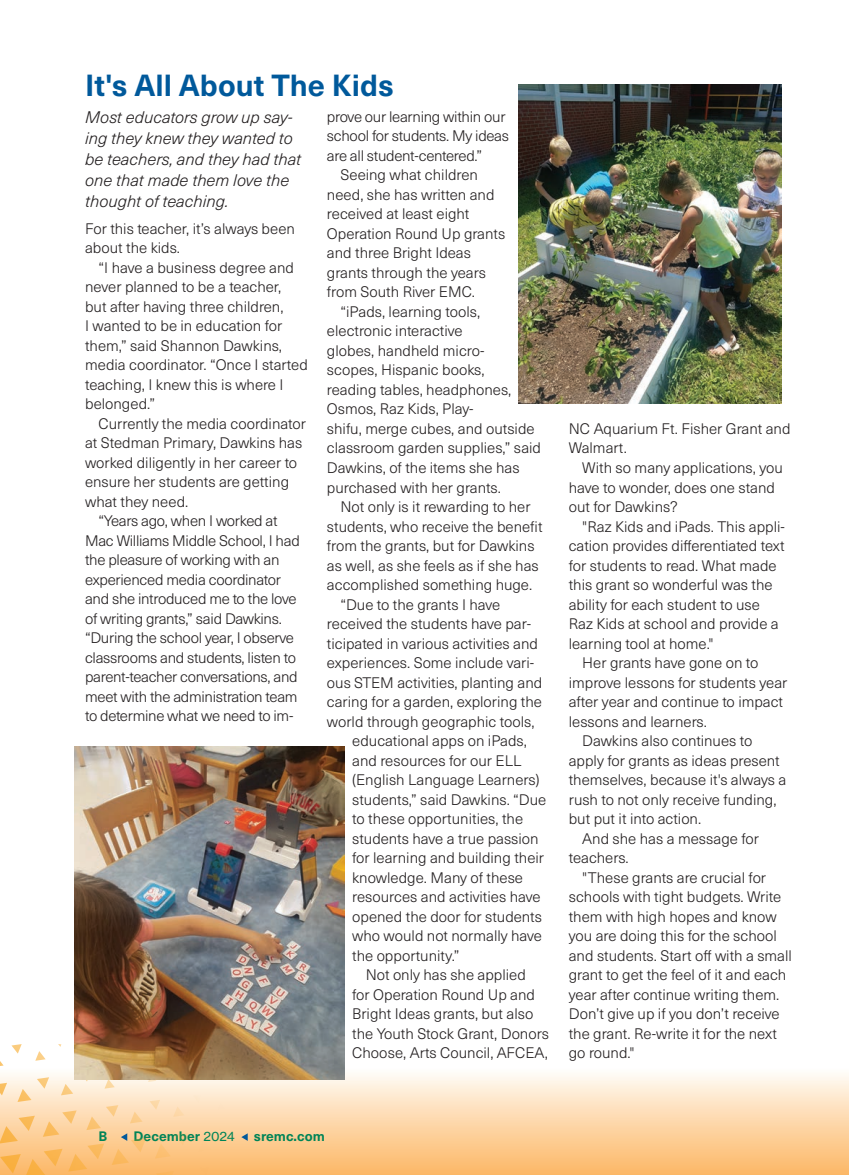
<style>
.page{position:relative;width:851px;height:1175px;background:#fff}
.page>*{position:absolute;margin:0;border:0;box-sizing:border-box;transform-origin:0 0}
.Headline-23{font:700 30px "Neue Haas Unica W1 G";color:#00599b}
.Intro-23{font:italic 300 16.5px/21px "Neue Haas Unica W1 G";color:#231f20}
.Text-indent-23{font:300 15px/19.5px "Neue Haas Unica W1 G";color:#231f20}
.Text-indent-23-2{font:300 15px/19.5px "Neue Haas Unica W1 G";letter-spacing:-.02em;color:#231f20}
.Text-noindent-23{font:300 15px/19.5px "Neue Haas Unica W1 G";color:#231f20}
.t1{font:700 13.5px "Neue Haas Unica W1 G";color:#008457}
.s1{font-family:"N Haas Grotesk TX Pro 55 Rg";font-weight:400;font-size:12.75px}
</style>
<div class="page">
<div style="left:0;top:1068px;width:848px;height:106px;background:linear-gradient(to bottom,#fefdf9,#fcb766)"></div>
<svg style="left:241px;top:1133px;width:7px;height:7px"></svg>
<svg style="left:0;top:1044px;width:226px;height:130px;background:#fcd7a9"></svg>
<img style="left:74px;top:746px;width:270px;height:333px">
<img style="left:518px;top:85px;width:263px;height:318px">
<p class="Headline-23" style="left:85px;top:62px;width:310px">It's All About The Kids</p>
<p class="Intro-23" style="left:85px;top:106px;width:217px">Most educators grow up say&shy;ing they knew they wanted to be teachers, and they had that one that made them love the thought of teaching.</p>
<p class="Text-noindent-23" style="left:85px;top:218px;width:211px">For this teacher, it’s always been about the kids.</p>
<p class="Text-indent-23" style="left:85px;top:257px;width:224px;text-indent:14px">“I have a business degree and never planned to be a teacher,<br>but after having three children,<br>I wanted to be in education for them,” said Shannon Dawkins, media coordinator. “Once I started teaching, I knew this is where I belonged.”</p>
<p class="Text-indent-23" style="left:85px;top:413px;width:222px;text-indent:14px">Currently the media coordinator at Stedman Primary, Dawkins has worked diligently in her career to ensure her students are getting what they need.</p>
<p class="Text-indent-23-2" style="left:85px;top:510px;width:216px;text-indent:14px">“Years ago, when I worked at<br>Mac Williams Middle School, I had the pleasure of working with an experienced media coordinator and she introduced me to the love of writing grants,” said Dawkins. “During the school year, I observe classrooms and students, listen to parent-teacher conversations, and meet with the administration team to determine what we need to im-</p>
<p class="Text-indent-23-2" style="left:327px;top:106px;width:184px">prove our learning within our school for students. My ideas are all student-centered.”</p>
<p class="Text-indent-23" style="left:327px;top:164px;width:180px;text-indent:14px">Seeing what children need, she has written and received at least eight<br>Operation Round Up grants and three Bright Ideas grants through the years from South River EMC.</p>
<p class="Text-indent-23" style="left:327px;top:301px;width:216px;text-indent:14px">“iPads, learning tools, electronic interactive<br>globes, handheld micro-<br>scopes, Hispanic books,<br>reading tables, headphones,<br>Osmos, Raz Kids, Play-<br>shifu, merge cubes, and outside classroom garden supplies,” said<br>Dawkins, of the items she has purchased with her grants.</p>
<p class="Text-indent-23" style="left:327px;top:496px;width:217px;text-indent:14px">Not only is it rewarding to her students, who receive the benefit from the grants, but for Dawkins as well, as she feels as if she has accomplished something huge.</p>
<p class="Text-indent-23" style="left:340px;top:593px;width:161px">“Due to the grants I have</p>
<p class="Text-indent-23" style="left:327px;top:613px;width:206px">received the students have par-</p>
<p class="Text-indent-23" style="left:327px;top:632px;width:212px">ticipated in various activities and</p>
<p class="Text-indent-23" style="left:327px;top:652px;width:209px">experiences. Some include vari-</p>
<p class="Text-indent-23" style="left:327px;top:671px;width:217px">ous STEM activities, planting and</p>
<p class="Text-indent-23" style="left:327px;top:691px;width:216px">caring for a garden, exploring the</p>
<p class="Text-indent-23" style="left:327px;top:710px;width:209px">world through geographic tools,</p>
<p class="Text-indent-23" style="left:352px;top:730px;width:176px">educational apps on iPads,</p>
<p class="Text-indent-23" style="left:352px;top:749px;width:171px">and resources for our ELL</p>
<p class="Text-indent-23" style="left:352px;top:769px;width:189px">(English Language Learners)</p>
<p class="Text-indent-23" style="left:352px;top:788px;width:195px">students,” said Dawkins. “Due</p>
<p class="Text-indent-23" style="left:352px;top:808px;width:172px">to these opportunities, the</p>
<p class="Text-indent-23" style="left:352px;top:827px;width:188px">students have a true passion</p>
<p class="Text-indent-23" style="left:352px;top:847px;width:193px">for learning and building their</p>
<p class="Text-indent-23" style="left:352px;top:866px;width:172px">knowledge. Many of these</p>
<p class="Text-indent-23" style="left:352px;top:886px;width:190px">resources and activities have</p>
<p class="Text-indent-23" style="left:352px;top:905px;width:191px">opened the door for students</p>
<p class="Text-indent-23" style="left:352px;top:925px;width:191px">who would not normally have</p>
<p class="Text-indent-23" style="left:352px;top:944px;width:109px">the opportunity.”</p>
<p class="Text-indent-23" style="left:352px;top:964px;width:198px;text-indent:14px">Not only has she applied<br>for Operation Round Up and<br>Bright Ideas grants, but also the Youth Stock Grant, Donors<br>Choose, Arts Council, AFCEA,</p>
<p class="Text-indent-23" style="left:568px;top:418px;width:223px">NC Aquarium Ft. Fisher Grant and<br>Walmart.</p>
<p class="Text-indent-23" style="left:568px;top:457px;width:215px;text-indent:14px">With so many applications, you have to wonder, does one stand out for Dawkins?</p>
<p class="Text-indent-23" style="left:568px;top:515px;width:217px;text-indent:14px">"Raz Kids and iPads. This appli&shy;cation provides differentiated text for students to read. What made this grant so wonderful was the ability for each student to use<br>Raz Kids at school and provide a learning tool at home."</p>
<p class="Text-indent-23" style="left:568px;top:652px;width:220px;text-indent:14px">Her grants have gone on to improve lessons for students year after year and continue to impact lessons and learners.</p>
<p class="Text-indent-23" style="left:568px;top:730px;width:219px;text-indent:14px">Dawkins also continues to apply for grants as ideas present themselves, because it's always a rush to not only receive funding, but put it into action.</p>
<p class="Text-indent-23" style="left:568px;top:827px;width:192px;text-indent:14px">And she has a message for teachers.</p>
<p class="Text-indent-23" style="left:568px;top:866px;width:225px;text-indent:14px">"These grants are crucial for schools with tight budgets. Write them with high hopes and know you are doing this for the school and students. Start off with a small grant to get the feel of it and each year after continue writing them.<br>Don’t give up if you don’t receive the grant. Re-write it for the next go round."</p>
<p class="t1" style="left:99px;top:1125px;width:10px">B</p>
<p class="t1" style="left:133px;top:1125px;width:103px">December <span class="s1">2024</span></p>
<p class="t1" style="left:254px;top:1125px;width:72px">sremc.com</p>
</div>
